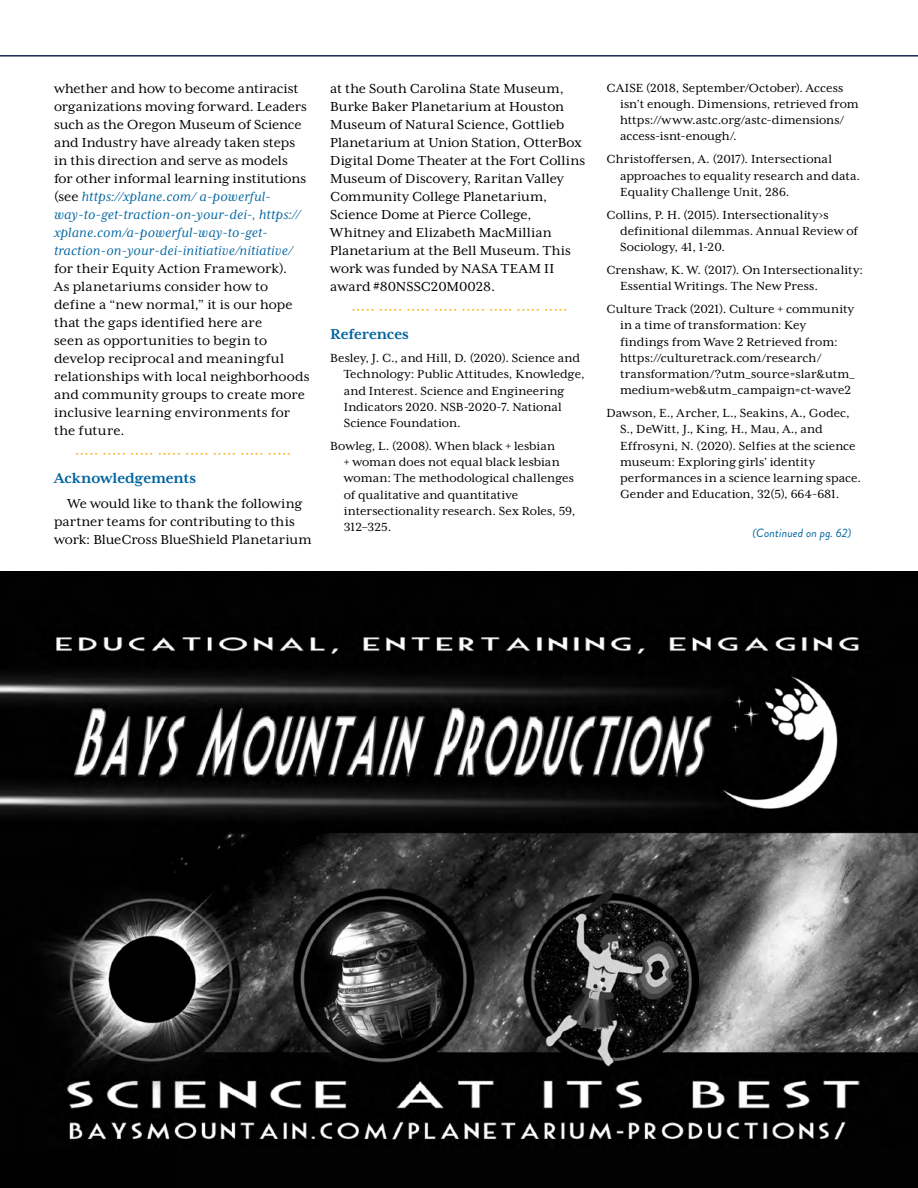
<style>
.page{position:relative;width:918px;height:1188px;background:#fff}
.page>*{position:absolute;margin:0;border:0;box-sizing:border-box;transform-origin:0 0}
.t1{font:700 16.5px "Mrs Eaves XL Serif OT";letter-spacing:-.01em;color:#00649f}
.t2{font:15px/18px "Mrs Eaves XL Serif OT";letter-spacing:.005em;color:#000}
.t3{font:13.5px/16.2px "Mrs Eaves XL Serif OT";letter-spacing:.005em;color:#000}
.t4{font:800 12px "Mrs Eaves XL Serif OT";color:#fcb31c}
.t5{font:italic 12px "Brandon Grotesque";letter-spacing:.01em;color:#00649f}
.s1{font-style:italic;color:#00649f}
</style>
<div class="page">
<hr style="left:0;top:55px;width:918px;height:2px;background:#172654">
<img style="left:0;top:572px;width:918px;height:616px">
<p class="t2" style="left:54px;top:80px;width:254px">whether and how to become antiracist organizations moving forward. Leaders such as the Oregon Museum of Science and Industry have already taken steps in this direction and serve as models for other informal learning institutions (see <span class="s1">https://xplane.com/ a-powerful&shy;way-to-get-traction-on-your-dei-, https:// xplane.com/a-powerful-way-to-get&shy;traction-on-your-dei-initiative/nitiative/</span></p>
<p class="t2" style="left:54px;top:260px;width:257px">for their Equity Action Framework).<br>As planetariums consider how to define a “new normal,” it is our hope that the gaps identified here are<br>seen as opportunities to begin to develop reciprocal and meaningful relationships with local neighborhoods and community groups to create more inclusive learning environments for the future.</p>
<p class="t4" style="left:75px;top:446px;width:217px">····· ····· ····· ····· ····· ····· ····· ·····</p>
<p class="t1" style="left:54px;top:469px;width:144px">Acknowledgements</p>
<p class="t2" style="left:54px;top:495px;width:259px;text-indent:14px">We would like to thank the following partner teams for contributing to this work: BlueCross BlueShield Planetarium</p>
<p class="t2" style="left:330px;top:80px;width:256px">at the South Carolina State Museum, Burke Baker Planetarium at Houston Museum of Natural Science, Gottlieb Planetarium at Union Station, OtterBox Digital Dome Theater at the Fort Collins Museum of Discovery, Raritan Valley Community College Planetarium, Science Dome at Pierce College, Whitney and Elizabeth MacMillian Planetarium at the Bell Museum. This work was funded by NASA TEAM II award #80NSSC20M0028.</p>
<p class="t4" style="left:352px;top:302px;width:217px">····· ····· ····· ····· ····· ····· ····· ·····</p>
<p class="t1" style="left:330px;top:325px;width:80px">References</p>
<p class="t3" style="left:344px;top:350px;width:242px;text-indent:-14px">Besley, J. C., and Hill, D. (2020). Science and Technology: Public Attitudes, Knowledge, and Interest. Science and Engineering Indicators 2020. NSB-2020-7. National Science Foundation.</p>
<p class="t3" style="left:344px;top:438px;width:233px;text-indent:-14px">Bowleg, L. (2008). When black + lesbian<br>+ woman does not equal black lesbian woman: The methodological challenges of qualitative and quantitative intersectionality research. Sex Roles, 59, 312–325.</p>
<p class="t3" style="left:620px;top:80px;width:240px;text-indent:-14px">CAISE (2018, September/October). Access isn’t enough. Dimensions, retrieved from https://www.astc.org/astc-dimensions/ access-isnt-enough/.</p>
<p class="t3" style="left:620px;top:151px;width:242px;text-indent:-14px">Christoffersen, A. (2017). Intersectional approaches to equality research and data.<br>Equality Challenge Unit, 286.</p>
<p class="t3" style="left:620px;top:207px;width:239px;text-indent:-14px">Collins, P. H. (2015). Intersectionality›s definitional dilemmas. Annual Review of<br>Sociology, 41, 1-20.</p>
<p class="t3" style="left:620px;top:262px;width:245px;text-indent:-14px">Crenshaw, K. W. (2017). On Intersectionality:<br>Essential Writings. The New Press.</p>
<p class="t3" style="left:620px;top:301px;width:236px;text-indent:-14px">Culture Track (2021). Culture + community in a time of transformation: Key findings from Wave 2 Retrieved from: https://culturetrack.com/research/ transformation/?utm_source=slar&amp;utm_ medium=web&amp;utm_campaign=ct-wave2</p>
<p class="t3" style="left:620px;top:405px;width:242px;text-indent:-14px">Dawson, E., Archer, L., Seakins, A., Godec, S., DeWitt, J., King, H., Mau, A., and Effrosyni, N. (2020). Selfies at the science museum: Exploring girls’ identity performances in a science learning space.<br>Gender and Education, 32(5), 664-681.</p>
<p class="t5" style="left:753px;top:525px;width:100px">(Continued on pg. 62)</p>
</div>
